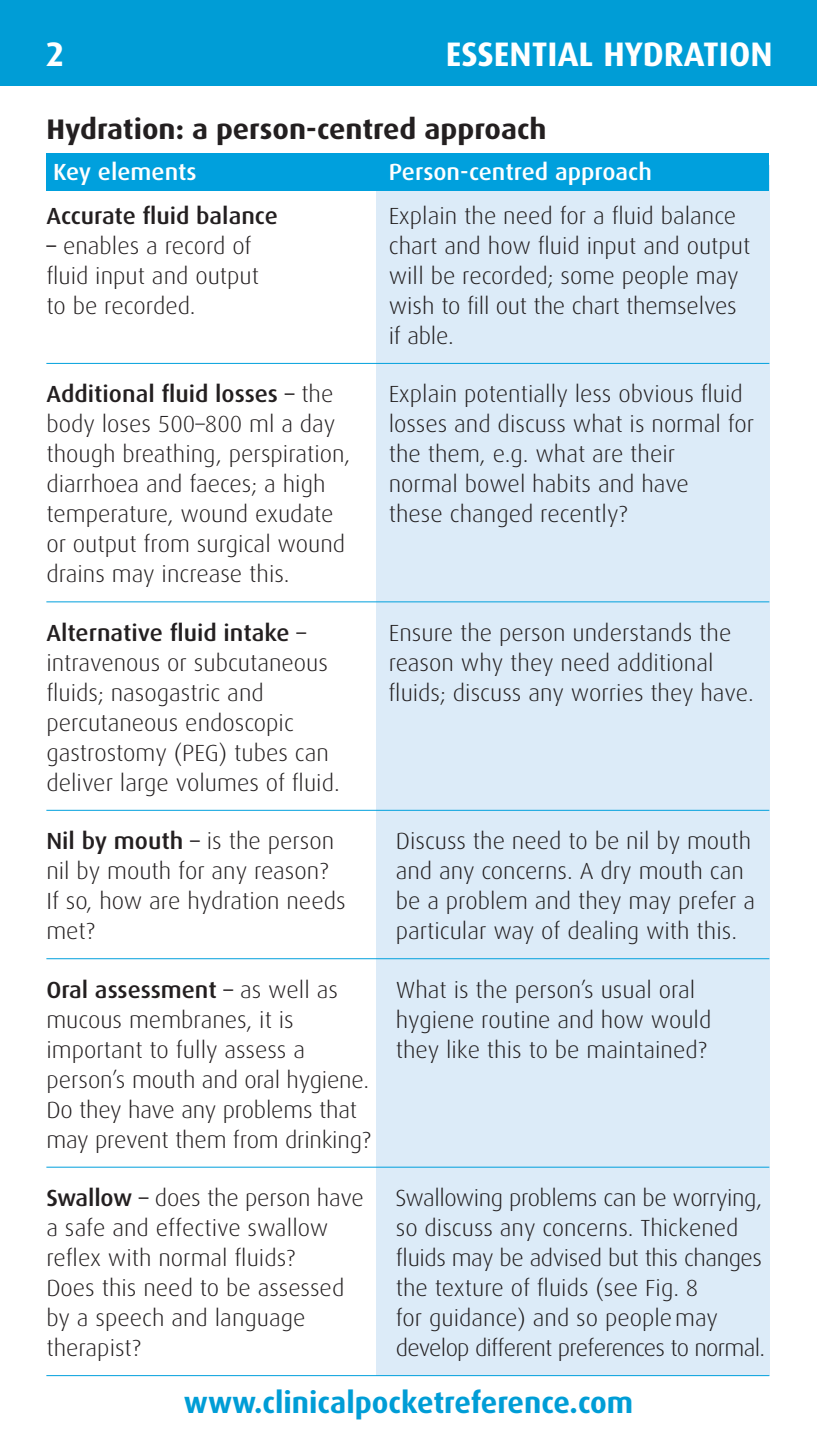
<style>
.page{position:relative;width:817px;height:1452px;background:#fff}
.page>*{position:absolute;margin:0;border:0;box-sizing:border-box;transform-origin:0 0}
.t1{font:700 34px "Dax";color:#fff}
.t2{font:700 30px "Dax";color:#009dd6}
.t3{font:700 28.4px "Dax";color:#231f20;scale:1.05 1}
.t4{font:300 23.4px/30px "Dax";color:#231f20;scale:1.05 1}
.t5{font:500 23.4px "Dax";color:#231f20;scale:1.05 1}
.t6{font:300 23.4px "Dax";letter-spacing:-.02em;color:#231f20;scale:1.05 1}
.t7{font:300 23.4px "Dax";letter-spacing:-.03em;color:#231f20;scale:1.05 1}
.t8{font:500 23.4px "Dax";color:#fff;scale:1.05 1}
.s1{font-weight:400}
.s2{font-weight:300}
.s3{font-weight:500}
</style>
<div class="page">
<div style="left:0;top:0;width:816px;height:86px;background:#009dd6"></div>
<div style="left:376px;top:165px;width:393px;height:1210px;background:#dcebf8"></div>
<div style="left:46px;top:153px;width:723px;height:37px;background:#00a0dd"></div>
<hr style="left:46px;top:363px;width:723px;height:1px;background:#00a0dd">
<hr style="left:46px;top:601px;width:723px;height:1px;background:#00a0dd">
<hr style="left:46px;top:809px;width:723px;height:1px;background:#00a0dd">
<hr style="left:46px;top:958px;width:723px;height:1px;background:#00a0dd">
<hr style="left:46px;top:1166px;width:723px;height:1px;background:#00a0dd">
<hr style="left:46px;top:1374px;width:723px;height:2px;background:#00a0dd">
<h1 class="t1" style="left:45px;top:40px;width:21px">2</h1>
<h1 class="t1" style="left:446px;top:40px;width:328px">ESSENTIAL HYDRATION</h1>
<p class="t3" style="left:46px;top:116px;width:478px">Hydration: a person-centred approach</p>
<p class="t8" style="left:53px;top:161px;width:138px">Key elements</p>
<p class="t8" style="left:389px;top:161px;width:252px">Person-centred approach</p>
<p class="t5" style="left:46px;top:205px;width:222px">Accurate fluid balance</p>
<p class="t4" style="left:388px;top:202px;width:332px">Explain the need for a fluid balance</p>
<p class="t4" style="left:46px;top:232px;width:197px"><span class="s1">–</span> enables a record of</p>
<p class="t4" style="left:388px;top:232px;width:346px">chart and how fluid input and output</p>
<p class="t4" style="left:46px;top:262px;width:204px">fluid input and output</p>
<p class="t4" style="left:388px;top:262px;width:335px">will be recorded; some people may</p>
<p class="t4" style="left:46px;top:292px;width:144px">to be recorded.</p>
<p class="t4" style="left:388px;top:292px;width:333px">wish to fill out the chart themselves if able.</p>
<p class="t5" style="left:46px;top:383px;width:275px">Additional fluid losses <span class="s1">–</span> <span class="s2">the</span></p>
<p class="t4" style="left:388px;top:380px;width:339px">Explain potentially less obvious fluid</p>
<p class="t4" style="left:46px;top:410px;width:276px">body loses 500–800 ml a day</p>
<p class="t4" style="left:388px;top:410px;width:349px">losses and discuss what is normal for</p>
<p class="t4" style="left:46px;top:440px;width:291px">though breathing, perspiration,</p>
<p class="t4" style="left:388px;top:440px;width:274px">the them, e.g. what are their</p>
<p class="t4" style="left:46px;top:470px;width:267px">diarrhoea and faeces; a high</p>
<p class="t4" style="left:388px;top:470px;width:287px">normal bowel habits and have</p>
<p class="t4" style="left:46px;top:500px;width:275px">temperature, wound exudate</p>
<p class="t4" style="left:388px;top:500px;width:229px">these changed recently?</p>
<p class="t4" style="left:46px;top:530px;width:286px">or output from surgical wound drains may increase this.</p>
<p class="t5" style="left:46px;top:621px;width:249px">Alternative fluid intake <span class="s1">–</span></p>
<p class="t4" style="left:388px;top:619px;width:328px">Ensure the person understands the</p>
<p class="t4" style="left:46px;top:649px;width:270px">intravenous or subcutaneous</p>
<p class="t4" style="left:388px;top:649px;width:311px">reason why they need additional</p>
<p class="t4" style="left:46px;top:679px;width:208px">fluids; nasogastric and</p>
<p class="t4" style="left:388px;top:679px;width:349px">fluids; discuss any worries they have.</p>
<p class="t4" style="left:46px;top:709px;width:281px">percutaneous endoscopic gastrostomy (PEG) tubes can deliver large volumes of fluid.</p>
<p class="t4" style="left:46px;top:827px;width:276px"><span class="s3">Nil by mouth</span> <span class="s1">–</span> is the person</p>
<p class="t4" style="left:395px;top:827px;width:340px">Discuss the need to be nil by mouth</p>
<p class="t4" style="left:46px;top:857px;width:270px">nil by mouth for any reason?</p>
<p class="t4" style="left:395px;top:857px;width:333px">and any concerns. A dry mouth can</p>
<p class="t4" style="left:46px;top:887px;width:286px">If so, how are hydration needs</p>
<p class="t4" style="left:396px;top:887px;width:343px">be a problem and they may prefer a</p>
<p class="t4" style="left:46px;top:917px;width:48px">met?</p>
<p class="t4" style="left:395px;top:917px;width:326px">particular way of dealing with this.</p>
<p class="t5" style="left:46px;top:978px;width:279px">Oral assessment <span class="s1">–</span> <span class="s2">as well as</span></p>
<p class="t4" style="left:395px;top:975px;width:287px">What is the person’s usual oral</p>
<p class="t4" style="left:46px;top:1005px;width:237px">mucous membranes, it is</p>
<p class="t4" style="left:395px;top:1005px;width:302px">hygiene routine and how would</p>
<p class="t4" style="left:46px;top:1035px;width:248px">important to fully assess a</p>
<p class="t4" style="left:395px;top:1035px;width:297px">they like this to be maintained?</p>
<p class="t4" style="left:46px;top:1065px;width:310px">person’s mouth and oral hygiene.<br>Do they have any problems that may prevent them from drinking?</p>
<p class="t4" style="left:46px;top:1184px;width:304px"><span class="s3">Swallow</span> <span class="s1">–</span> does the person have</p>
<p class="t6" style="left:395px;top:1187px;width:351px">Swallowing problems can be worrying,</p>
<p class="t4" style="left:46px;top:1214px;width:270px">a safe and effective swallow</p>
<p class="t4" style="left:396px;top:1214px;width:328px">so discuss any concerns. Thickened</p>
<p class="t4" style="left:46px;top:1244px;width:238px">reflex with normal fluids?</p>
<p class="t6" style="left:395px;top:1247px;width:350px">fluids may be advised but this changes</p>
<p class="t4" style="left:46px;top:1274px;width:285px">Does this need to be assessed</p>
<p class="t4" style="left:395px;top:1274px;width:290px">the texture of fluids (see Fig. 8</p>
<p class="t4" style="left:46px;top:1304px;width:248px">by a speech and language</p>
<p class="t4" style="left:395px;top:1304px;width:308px">for guidance) and so people may</p>
<p class="t4" style="left:46px;top:1334px;width:91px">therapist?</p>
<p class="t7" style="left:395px;top:1337px;width:353px">develop different preferences to normal.</p>
<p class="t2" style="left:184px;top:1389px;width:450px">www.clinicalpocketreference.com</p>
</div>
